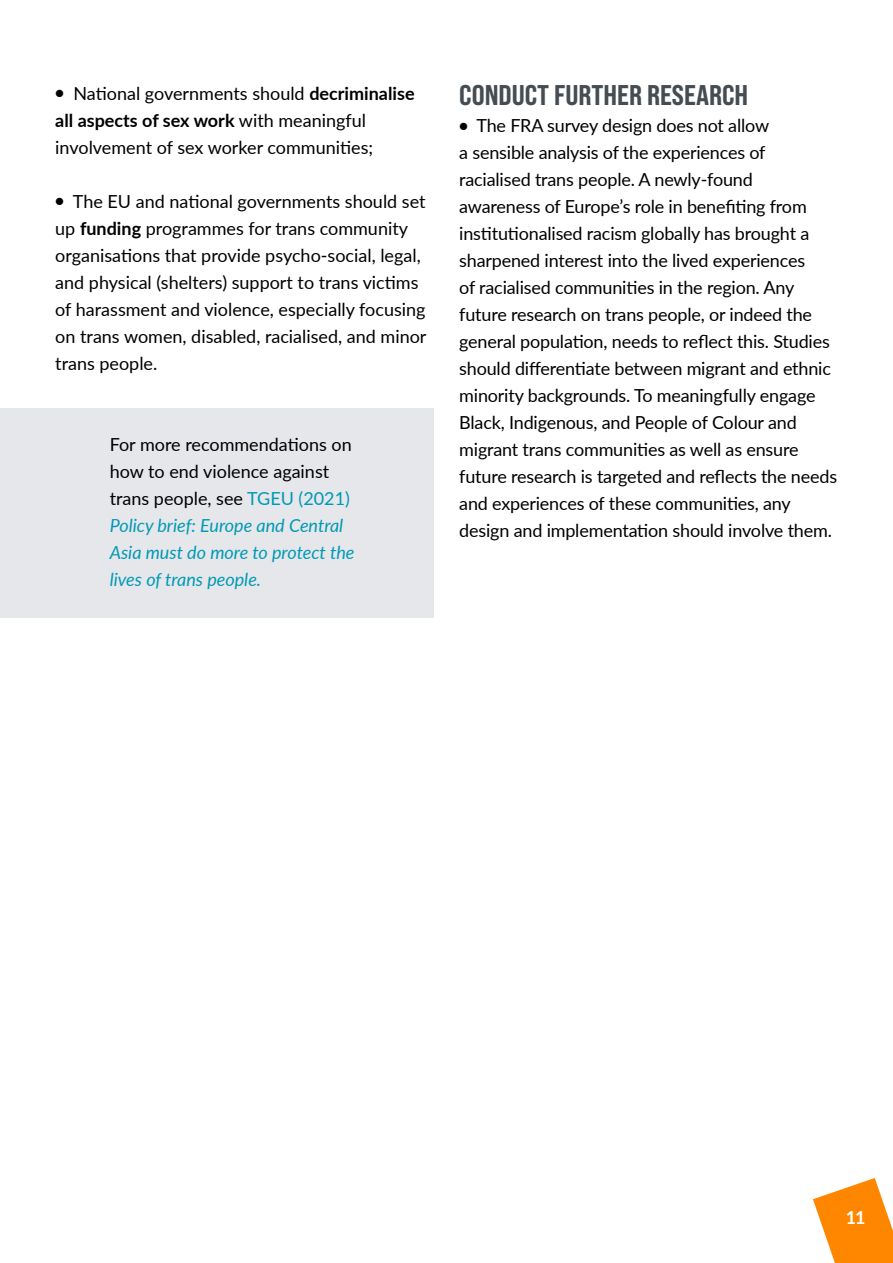
<style>
.page{position:relative;width:893px;height:1263px;background:#fff}
.page>*{position:absolute;margin:0;border:0;box-sizing:border-box;transform-origin:0 0}
.t1{font:28.5px "Bebas Neue Pro Semi Exp X Bold";color:#454c52}
.t2{font:18px/27px "Lato";letter-spacing:-.01em;color:#000}
.t3{font:italic 18px/27px "Lato";color:#0099b5}
.t4{font:700 18px "Lato";color:#fff}
.s1{font-size:15px}
.s2{font-weight:700}
.s3{font-style:normal;color:#000}
.s4{font-style:normal}
</style>
<div class="page">
<svg style="left:813px;top:1178px;width:80px;height:85px"></svg>
<div style="left:0;top:409px;width:434px;height:209px;background:#e5e7ea"></div>
<p class="t2" style="left:55px;top:79px;width:361px"><span class="s1">●</span> National governments should <span class="s2">decriminalise all aspects of sex work</span> with meaningful involvement of sex worker communities;</p>
<p class="t2" style="left:55px;top:187px;width:373px"><span class="s1">●</span> The EU and national governments should set up <span class="s2">funding</span> programmes for trans community organisations that provide psycho-social, legal, and physical (shelters) support to trans victims of harassment and violence, especially focusing on trans women, disabled, racialised, and minor trans people.</p>
<p class="t3" style="left:110px;top:431px;width:246px"><span class="s3">For more recommendations on how to end violence against trans people, see</span> <span class="s4">TGEU (2021)<br></span>Policy brief: Europe and Central<br>Asia must do more to protect the lives of trans people.</p>
<p class="t1" style="left:459px;top:78px;width:291px">CONDUCT FURTHER RESEARCH</p>
<p class="t2" style="left:459px;top:111px;width:379px"><span class="s1">●</span> The FRA survey design does not allow<br>a sensible analysis of the experiences of racialised trans people. A newly-found awareness of Europe’s role in benefiting from institutionalised racism globally has brought a sharpened interest into the lived experiences<br>of racialised communities in the region. Any future research on trans people, or indeed the general population, needs to reflect this. Studies should differentiate between migrant and ethnic minority backgrounds. To meaningfully engage Black, Indigenous, and People of Colour and migrant trans communities as well as ensure future research is targeted and reflects the needs and experiences of these communities, any design and implementation should involve them.</p>
<p class="t4" style="left:846px;top:1204px;width:21px">11</p>
</div>
